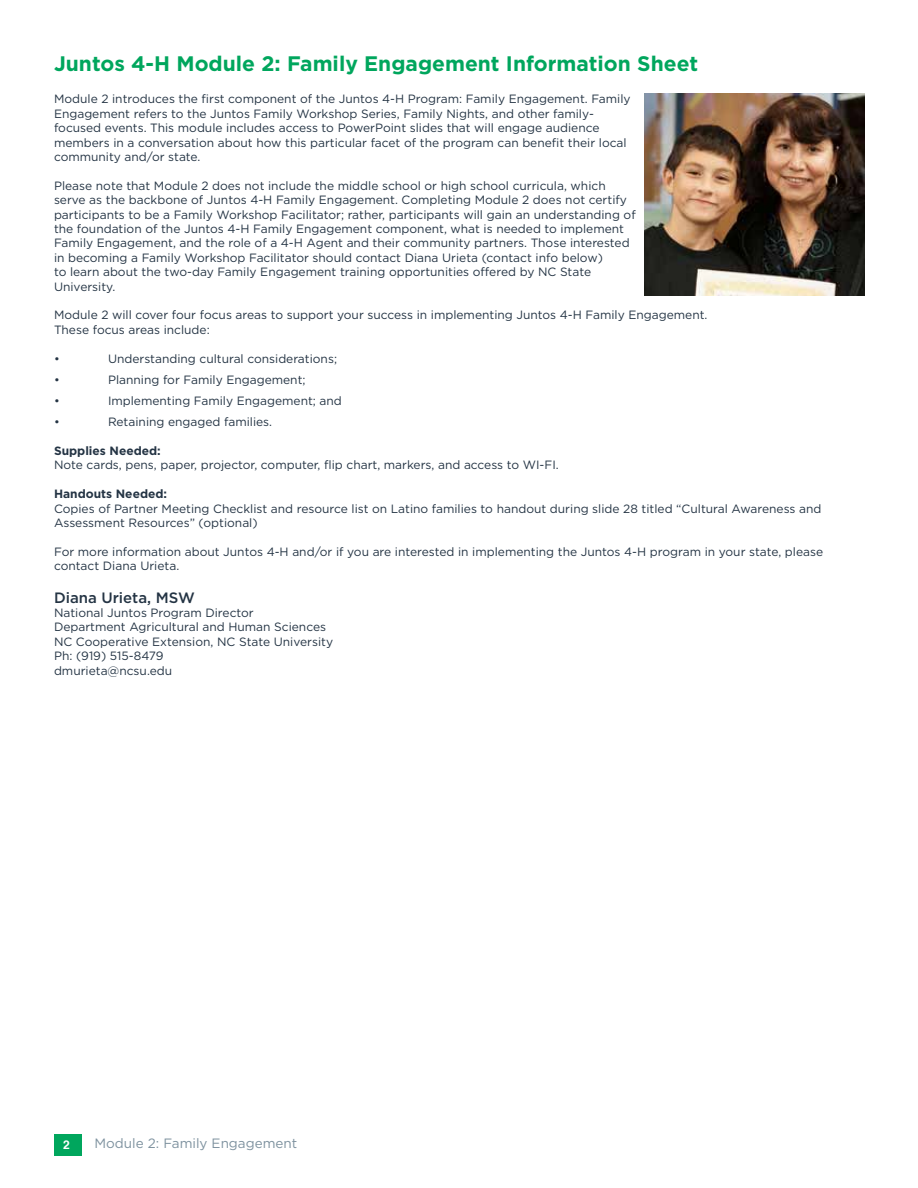
<style>
.page{position:relative;width:918px;height:1188px;background:#fff}
.page>*{position:absolute;margin:0;border:0;box-sizing:border-box;transform-origin:0 0}
.t1{font:700 21px "Gotham";color:#00a65d}
.t2{font:500 15px "Gotham";color:#243444}
.t3{font:13.5px "Gotham";color:#7e929f}
.t4{font:12px/14.4px "Gotham";color:#243444}
.t5{font:700 12px "Gotham";color:#243444}
.t6{font:700 12px "Helvetica";color:#fff}
</style>
<div class="page">
<div style="left:54px;top:1134px;width:27px;height:22px;background:#00a65d"></div>
<img style="left:645px;top:94px;width:219px;height:201px">
<h1 class="t1" style="left:54px;top:49px;width:646px">Juntos 4-H Module 2: Family Engagement Information Sheet</h1>
<p class="t4" style="left:54px;top:92px;width:578px">Module 2 introduces the first component of the Juntos 4-H Program: Family Engagement. Family Engagement refers to the Juntos Family Workshop Series, Family Nights, and other family&shy;focused events. This module includes access to PowerPoint slides that will engage audience members in a conversation about how this particular facet of the program can benefit their local community and/or state.</p>
<p class="t4" style="left:54px;top:178px;width:583px">Please note that Module 2 does not include the middle school or high school curricula, which serve as the backbone of Juntos 4-H Family Engagement. Completing Module 2 does not certify participants to be a Family Workshop Facilitator; rather, participants will gain an understanding of the foundation of the Juntos 4-H Family Engagement component, what is needed to implement Family Engagement, and the role of a 4-H Agent and their community partners. Those interested in becoming a Family Workshop Facilitator should contact Diana Urieta (contact info below)<br>to learn about the two-day Family Engagement training opportunities offered by NC State University.</p>
<p class="t4" style="left:54px;top:308px;width:655px">Module 2 will cover four focus areas to support your success in implementing Juntos 4-H Family Engagement.<br>These focus areas include:</p>
<p class="t4" style="left:54px;top:351px;width:7px">•</p>
<p class="t4" style="left:108px;top:351px;width:231px">Understanding cultural considerations;</p>
<p class="t4" style="left:54px;top:372px;width:7px">•</p>
<p class="t4" style="left:108px;top:372px;width:199px">Planning for Family Engagement;</p>
<p class="t4" style="left:54px;top:393px;width:7px">•</p>
<p class="t4" style="left:108px;top:393px;width:235px">Implementing Family Engagement; and</p>
<p class="t4" style="left:54px;top:414px;width:7px">•</p>
<p class="t4" style="left:108px;top:414px;width:166px">Retaining engaged families.</p>
<p class="t5" style="left:54px;top:443px;width:108px">Supplies Needed:</p>
<p class="t4" style="left:54px;top:458px;width:506px">Note cards, pens, paper, projector, computer, flip chart, markers, and access to WI-FI.</p>
<p class="t5" style="left:54px;top:486px;width:115px">Handouts Needed:</p>
<p class="t4" style="left:54px;top:501px;width:769px">Copies of Partner Meeting Checklist and resource list on Latino families to handout during slide 28 titled “Cultural Awareness and<br>Assessment Resources” (optional)</p>
<p class="t4" style="left:54px;top:544px;width:771px">For more information about Juntos 4-H and/or if you are interested in implementing the Juntos 4-H program in your state, please contact Diana Urieta.</p>
<p class="t2" style="left:54px;top:587px;width:142px">Diana Urieta, MSW</p>
<p class="t4" style="left:54px;top:605px;width:281px">National Juntos Program Director<br>Department Agricultural and Human Sciences NC Cooperative Extension, NC State University Ph: (919) 515-8479<br>dmurieta@ncsu.edu</p>
<p class="t6" style="left:63px;top:1135px;width:8px">2</p>
<p class="t3" style="left:94px;top:1134px;width:204px">Module 2: Family Engagement</p>
</div>
